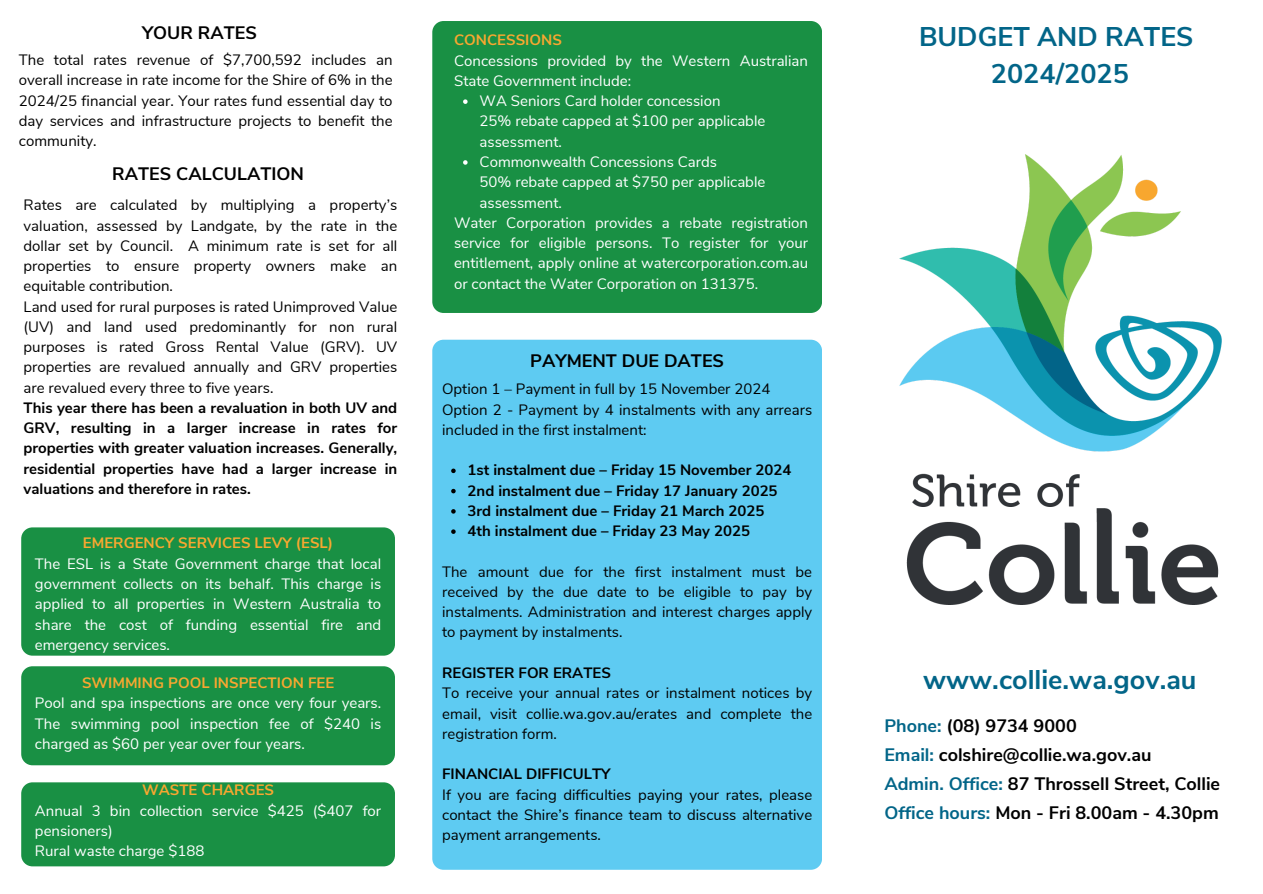
<style>
.page{position:relative;width:1263px;height:894px;background:#fff}
.page>*{position:absolute;margin:0;border:0;box-sizing:border-box;transform-origin:0 0}
.t1{font:700 27px/37.2px "Nunito Sans";color:#026588;text-align:center}
.t2{font:700 18px/29px "Nunito Sans";color:#000}
.t3{font:15px/20.2px "Nunito Sans";color:#000;text-align:justify}
.t4{font:15px/20.2px "Nunito Sans";color:#fff;text-align:justify}
.t5{font:700 15px/20.2px "Nunito Sans";color:#000}
.t6{font:700 15px "Nunito Sans";color:#f9a730}
.t7{font:700 15px "Nunito Sans";color:#f9a830}
.s1{color:#026588}
</style>
<div class="page">
<div style="left:432px;top:339px;width:390px;height:530px;background:#5ecbf2;border-radius:11px"></div>
<svg style="left:451px;top:468px;width:5px;height:5px"></svg>
<svg style="left:451px;top:488px;width:5px;height:5px"></svg>
<svg style="left:451px;top:509px;width:5px;height:4px"></svg>
<svg style="left:451px;top:529px;width:5px;height:4px"></svg>
<div style="left:432px;top:21px;width:390px;height:292px;background:#199044;border-radius:11px"></div>
<svg style="left:463px;top:99px;width:5px;height:5px"></svg>
<svg style="left:463px;top:160px;width:5px;height:5px"></svg>
<div style="left:21px;top:527px;width:374px;height:128px;background:#199044;border-radius:11px"></div>
<div style="left:21px;top:666px;width:374px;height:99px;background:#199044;border-radius:11px"></div>
<div style="left:21px;top:782px;width:374px;height:84px;background:#199044;border-radius:11px"></div>
<img style="left:899px;top:154px;width:322px;height:450px">
<p class="t2" style="left:142px;top:17px;width:116px">YOUR RATES</p>
<p class="t3" style="left:19px;top:49px;width:375px">The total rates revenue of $7,700,592 includes an overall increase in rate income for the Shire of 6% in the 2024/25 financial year. Your rates fund essential day to day services and infrastructure projects to benefit the community.</p>
<p class="t2" style="left:112px;top:158px;width:193px">RATES CALCULATION</p>
<p class="t3" style="left:24px;top:194px;width:375px;text-align:left">Rates are calculated by multiplying a property’s valuation, assessed by Landgate, by the rate in the dollar set by Council. A minimum rate is set for all properties to ensure property owners make an equitable contribution.<br>Land used for rural purposes is rated Unimproved Value (UV) and land used predominantly for non rural purposes is rated Gross Rental Value (GRV). UV properties are revalued annually and GRV properties are revalued every three to five years.</p>
<p class="t5" style="left:24px;top:396px;width:375px;text-align:justify">This year there has been a revaluation in both UV and GRV, resulting in a larger increase in rates for properties with greater valuation increases. Generally, residential properties have had a larger increase in valuations and therefore in rates.</p>
<p class="t7" style="left:83px;top:532px;width:252px">EMERGENCY SERVICES LEVY (ESL)</p>
<p class="t4" style="left:35px;top:552px;width:348px">The ESL is a State Government charge that local government collects on its behalf. This charge is applied to all properties in Western Australia to share the cost of funding essential fire and emergency services.</p>
<p class="t6" style="left:82px;top:671px;width:254px">SWIMMING POOL INSPECTION FEE</p>
<p class="t4" style="left:35px;top:692px;width:348px">Pool and spa inspections are once very four years.<br>The swimming pool inspection fee of $240 is charged as $60 per year over four years.</p>
<p class="t6" style="left:142px;top:779px;width:134px">WASTE CHARGES</p>
<p class="t4" style="left:35px;top:799px;width:348px;text-align:left">Annual 3 bin collection service $425 ($407 for pensioners)<br>Rural waste charge $188</p>
<p class="t6" style="left:454px;top:29px;width:109px">CONCESSIONS</p>
<p class="t4" style="left:454px;top:49px;width:355px">Concessions provided by the Western Australian</p>
<p class="t4" style="left:454px;top:70px;width:179px">State Government include:</p>
<p class="t4" style="left:480px;top:90px;width:243px">WA Seniors Card holder concession</p>
<p class="t4" style="left:480px;top:110px;width:287px">25% rebate capped at $100 per applicable</p>
<p class="t4" style="left:480px;top:130px;width:84px">assessment.</p>
<p class="t4" style="left:480px;top:151px;width:239px">Commonwealth Concessions Cards</p>
<p class="t4" style="left:480px;top:171px;width:287px">50% rebate capped at $750 per applicable</p>
<p class="t4" style="left:480px;top:191px;width:84px">assessment.</p>
<p class="t4" style="left:454px;top:211px;width:355px">Water Corporation provides a rebate registration</p>
<p class="t4" style="left:454px;top:232px;width:355px">service for eligible persons. To register for your</p>
<p class="t4" style="left:454px;top:252px;width:355px">entitlement, apply online at watercorporation.com.au</p>
<p class="t4" style="left:454px;top:272px;width:306px">or contact the Water Corporation on 131375.</p>
<p class="t2" style="left:530px;top:344px;width:195px">PAYMENT DUE DATES</p>
<p class="t3" style="left:442px;top:378px;width:372px;text-align:left">Option 1 – Payment in full by 15 November 2024<br>Option 2 - Payment by 4 instalments with any arrears included in the first instalment:</p>
<p class="t5" style="left:468px;top:459px;width:325px">1st instalment due – Friday 15 November 2024<br>2nd instalment due – Friday 17 January 2025<br>3rd instalment due – Friday 21 March 2025<br>4th instalment due – Friday 23 May 2025</p>
<p class="t3" style="left:442px;top:560px;width:372px">The amount due for the first instalment must be received by the due date to be eligible to pay by instalments. Administration and interest charges apply to payment by instalments.</p>
<p class="t5" style="left:442px;top:661px;width:170px">REGISTER FOR ERATES</p>
<p class="t3" style="left:442px;top:681px;width:372px">To receive your annual rates or instalment notices by email, visit collie.wa.gov.au/erates and complete the registration form.</p>
<p class="t5" style="left:442px;top:763px;width:170px">FINANCIAL DIFFICULTY</p>
<p class="t3" style="left:442px;top:783px;width:372px">If you are facing difficulties paying your rates, please contact the Shire’s finance team to discuss alternative payment arrangements.</p>
<h1 class="t1" style="left:919px;top:16px;width:276px">BUDGET AND RATES<br>2024/2025</h1>
<h1 class="t1" style="left:923px;top:659px;width:275px">www.collie.wa.gov.au</h1>
<p class="t2" style="left:884px;top:710px;width:269px"><span class="s1">Phone:</span> (08) 9734 9000<br><span class="s1">Email:</span> colshire@collie.wa.gov.au</p>
<p class="t2" style="left:884px;top:768px;width:337px"><span class="s1">Admin. Office:</span> 87 Throssell Street, Collie</p>
<p class="t2" style="left:884px;top:797px;width:336px"><span class="s1">Office hours:</span> Mon - Fri 8.00am - 4.30pm</p>
</div>
